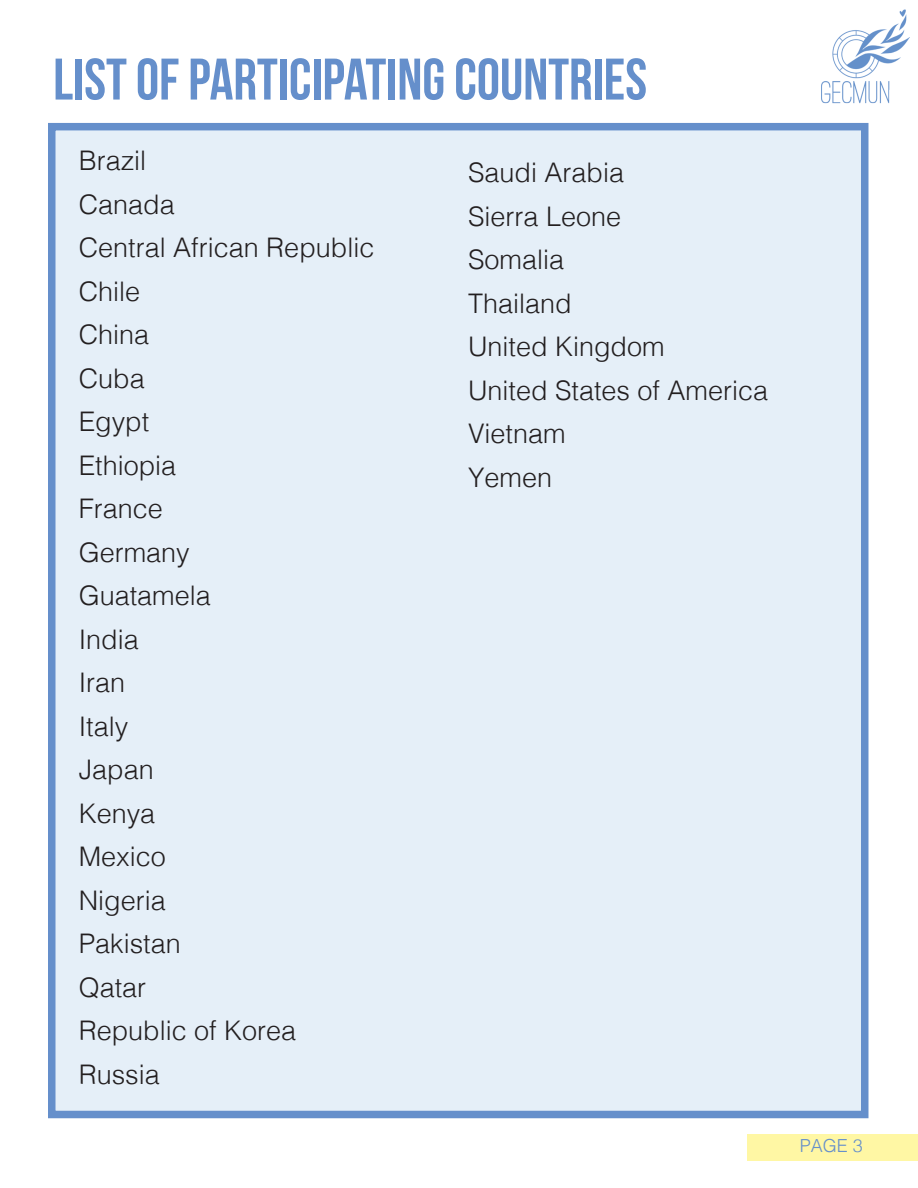
<style>
.page{position:relative;width:918px;height:1188px;background:#fff}
.page>*{position:absolute;margin:0;border:0;box-sizing:border-box;transform-origin:0 0}
.t1{font:58.5px "Bebas Neue";color:#658fcb}
.t2{font:300 27px "Helvetica";color:#231f20}
.t3{font:300 18px "Helvetica";color:#658fcb}
</style>
<div class="page">
<div style="left:48px;top:123px;width:820px;height:995px;background:#e5eff8;border:8px solid #658fcb"></div>
<img style="left:821px;top:10px;width:88px;height:94px">
<div style="left:748px;top:1134px;width:170px;height:27px;background:#fff7a4"></div>
<p class="t1" style="left:53px;top:47px;width:595px">LIST OF PARTICIPATING COUNTRIES</p>
<p class="t2" style="left:79px;top:138px;width:69px">Brazil</p>
<p class="t2" style="left:79px;top:181px;width:98px">Canada</p>
<p class="t2" style="left:79px;top:225px;width:297px">Central African Republic</p>
<p class="t2" style="left:79px;top:268px;width:63px">Chile</p>
<p class="t2" style="left:79px;top:312px;width:72px">China</p>
<p class="t2" style="left:79px;top:355px;width:68px">Cuba</p>
<p class="t2" style="left:79px;top:399px;width:72px">Egypt</p>
<p class="t2" style="left:79px;top:442px;width:99px">Ethiopia</p>
<p class="t2" style="left:79px;top:486px;width:86px">France</p>
<p class="t2" style="left:79px;top:529px;width:113px">Germany</p>
<p class="t2" style="left:79px;top:573px;width:134px">Guatamela</p>
<p class="t2" style="left:79px;top:616px;width:62px">India</p>
<p class="t2" style="left:79px;top:660px;width:48px">Iran</p>
<p class="t2" style="left:79px;top:703px;width:51px">Italy</p>
<p class="t2" style="left:79px;top:747px;width:77px">Japan</p>
<p class="t2" style="left:79px;top:790px;width:78px">Kenya</p>
<p class="t2" style="left:79px;top:834px;width:89px">Mexico</p>
<p class="t2" style="left:79px;top:877px;width:88px">Nigeria</p>
<p class="t2" style="left:79px;top:921px;width:104px">Pakistan</p>
<p class="t2" style="left:79px;top:964px;width:69px">Qatar</p>
<p class="t2" style="left:79px;top:1008px;width:219px">Republic of Korea</p>
<p class="t2" style="left:79px;top:1051px;width:83px">Russia</p>
<p class="t2" style="left:468px;top:150px;width:158px">Saudi Arabia</p>
<p class="t2" style="left:468px;top:193px;width:155px">Sierra Leone</p>
<p class="t2" style="left:468px;top:237px;width:98px">Somalia</p>
<p class="t2" style="left:468px;top:280px;width:105px">Thailand</p>
<p class="t2" style="left:468px;top:324px;width:198px">United Kingdom</p>
<p class="t2" style="left:468px;top:367px;width:302px">United States of America</p>
<p class="t2" style="left:468px;top:411px;width:99px">Vietnam</p>
<p class="t2" style="left:468px;top:454px;width:86px">Yemen</p>
<p class="t3" style="left:800px;top:1130px;width:65px">PAGE 3</p>
</div>
